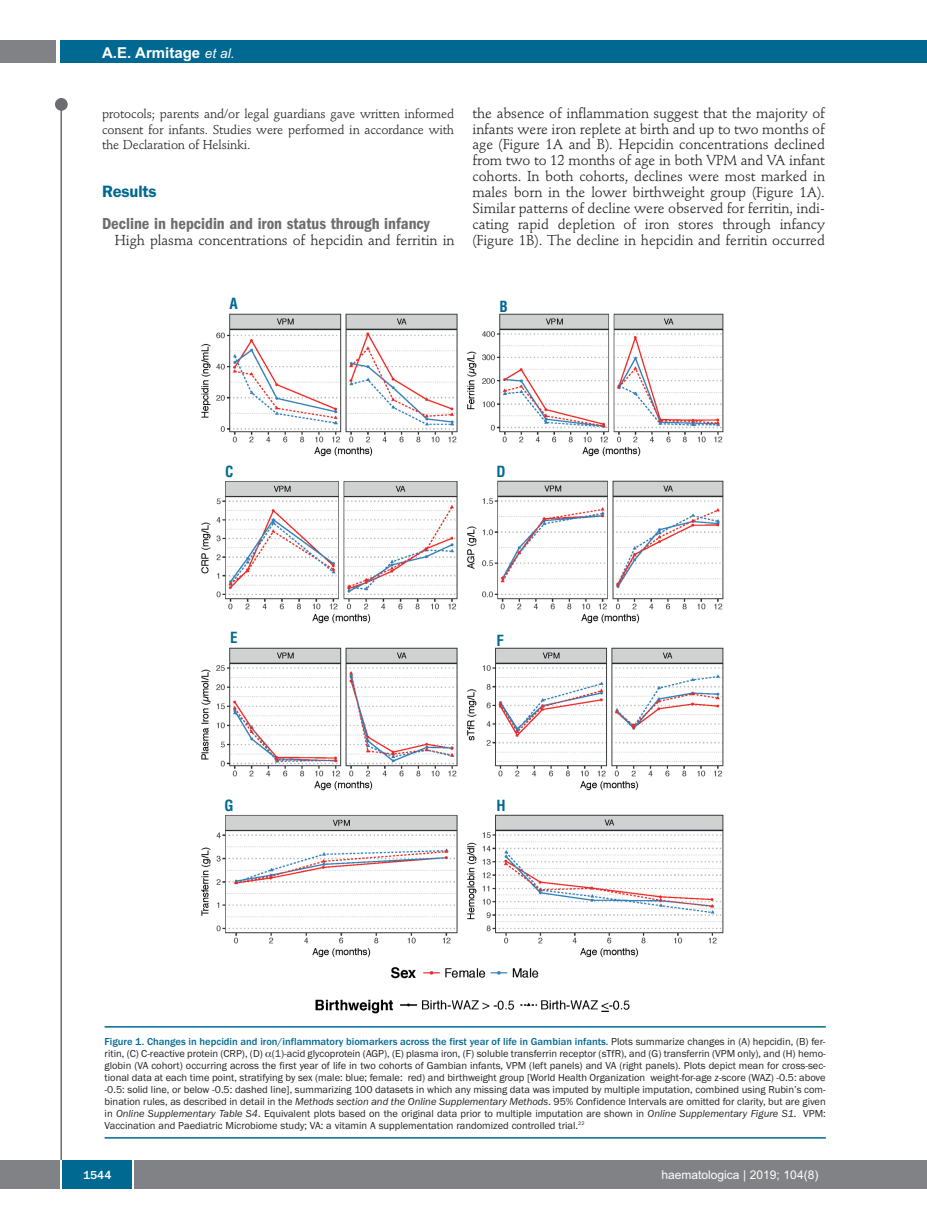
<style>
.page{position:relative;width:927px;height:1225px;background:#fff}
.page>*{position:absolute;margin:0;border:0;box-sizing:border-box;transform-origin:0 0}
.t1{font:600 condensed 16.5px "Franklin Gothic";color:#6c6d70}
.t2{font:600 16.5px "Franklin Gothic";letter-spacing:-.01em;color:#006991}
.t3{font:700 15px "Arial";color:#fff}
.t4{font:700 condensed 15px "Helvetica";color:#006991}
.t5{font:14.25px/15.9px "Stempel Schneidler";letter-spacing:-.005em;color:#231f20;text-align:justify}
.t6{font:12.75px/15.9px "Stempel Schneidler";letter-spacing:-.015em;color:#231f20;text-align:justify}
.t7{font:12px "Arial";color:#fff}
.t8{font:500 12px "Franklin Gothic";color:#fff}
.t9{font:10.5px/12px "Franklin Gothic";color:#231f20;text-align:justify}
.s1{font-weight:400;font-style:italic;font-size:13.5px}
.s2{font-weight:500;color:#006991}
.s3{font-style:italic}
</style>
<div class="page">
<div style="left:911px;top:40px;width:16px;height:22px;background:#006991"></div>
<div style="left:910px;top:1160px;width:17px;height:28px;background:#808285"></div>
<div style="left:55px;top:98px;width:13px;height:13px;background:#6c6d70;border-radius:50%"></div>
<hr style="left:60px;top:101px;width:2px;height:1061px;background:#6c6d70">
<div style="left:60px;top:40px;width:852px;height:22px;background:#006991"></div>
<div style="left:0;top:40px;width:56px;height:22px;background:#808285"></div>
<div style="left:0;top:1160px;width:911px;height:28px;background:#808285"></div>
<div style="left:62px;top:1160px;width:71px;height:28px;background:#006991"></div>
<hr style="left:60px;top:1160px;width:2px;height:28px;background:#fff">
<svg style="left:133px;top:1160px;width:1px;height:28px"></svg>
<img style="left:201px;top:313px;width:523px;height:701px">
<hr style="left:105px;top:1026px;width:721px;height:1px;background:#006991">
<hr style="left:105px;top:1137px;width:721px;height:1px;background:#006991">
<h2 class="t3" style="left:102px;top:44px;width:134px">A.E. Armitage <span class="s1">et al.</span></h2>
<p class="t6" style="left:102px;top:107px;width:354px">protocols; parents and/or legal guardians gave written informed consent for infants. Studies were performed in accordance with the Declaration of Helsinki.</p>
<h1 class="t2" style="left:102px;top:186px;width:56px">Results</h1>
<h1 class="t1" style="left:102px;top:218px;width:329px">Decline in hepcidin and iron status through infancy</h1>
<h3 class="t5" style="left:115px;top:233px;width:341px">High plasma concentrations of hepcidin and ferritin in</h3>
<p class="t5" style="left:472px;top:106px;width:354px">the absence of inflammation suggest that the majority of infants were iron replete at birth and up to two months of age (Figure 1A and B). Hepcidin concentrations declined from two to 12 months of age in both VPM and VA infant cohorts. In both cohorts, declines were most marked in males born in the lower birthweight group (Figure 1A).<br>Similar patterns of decline were observed for ferritin, indi&shy;cating rapid depletion of iron stores through infancy (Figure 1B). The decline in hepcidin and ferritin occurred</p>
<h2 class="t4" style="left:229px;top:295px;width:10px">A</h2>
<h2 class="t4" style="left:499px;top:298px;width:10px">B</h2>
<h2 class="t4" style="left:225px;top:463px;width:10px">C</h2>
<h2 class="t4" style="left:496px;top:463px;width:11px">D</h2>
<h2 class="t4" style="left:230px;top:629px;width:9px">E</h2>
<h2 class="t4" style="left:496px;top:632px;width:9px">F</h2>
<h2 class="t4" style="left:225px;top:797px;width:11px">G</h2>
<h2 class="t4" style="left:496px;top:797px;width:11px">H</h2>
<p class="t9" style="left:105px;top:1035px;width:723px"><span class="s2">Figure 1. Changes in hepcidin and iron/inflammatory biomarkers across the first year of life in Gambian infants.</span> Plots summarize changes in (A) hepcidin, (B) fer&shy;ritin, (C) C-reactive protein (CRP), (D) (1)-acid glycoprotein (AGP), (E) plasma iron, (F) soluble transferrin receptor (sTfR), and (G) transferrin (VPM only), and (H) hemo&shy;globin (VA cohort) occurring across the first year of life in two cohorts of Gambian infants, VPM (left panels) and VA (right panels). Plots depict mean for cross-sec&shy;tional data at each time point, stratifying by sex (male: blue; female: red) and birthweight group [World Health Organization weight-for-age z-score (WAZ) -0.5: above -0.5: solid line, or below -0.5: dashed line], summarizing 100 datasets in which any missing data was imputed by multiple imputation, combined using Rubin’s com&shy;bination rules, as described in detail in the <span class="s3">Methods section and the Online Supplementary Methods</span>. 95% Confidence Intervals are omitted for clarity, but are given in <span class="s3">Online Supplementary Table S4</span>. Equivalent plots based on the original data prior to multiple imputation are shown in <span class="s3">Online Supplementary Figure S1</span>. VPM:<br>Vaccination and Paediatric Microbiome study; VA: a vitamin A supplementation randomized controlled trial.<sup>22</sup></p>
<p class="t8" style="left:83px;top:1167px;width:30px">1544</p>
<p class="t7" style="left:661px;top:1167px;width:158px">haematologica | 2019; 104(8)</p>
</div>
